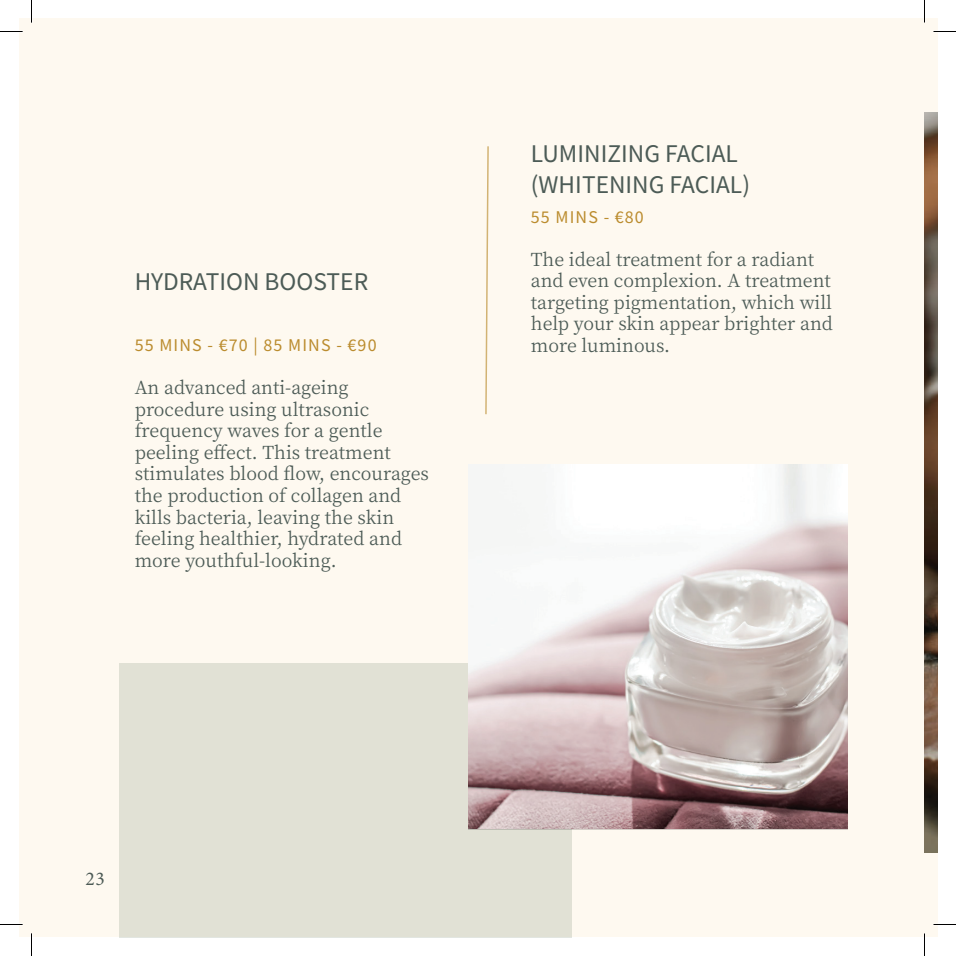
<style>
.page{position:relative;width:956px;height:956px;background:#fff}
.page>*{position:absolute;margin:0;border:0;box-sizing:border-box;transform-origin:0 0}
.t1{font:25.5px/30.6px "Source Sans Variable";color:#4c5b56}
.t2{font:19.5px "Minion Pro";color:#4c5a55}
.t3{font:18px/21.6px "Source Han Serif K";color:#4c5b56}
.t4{font:18px "Source Sans Variable";letter-spacing:.06em;color:#bb8c2e}
</style>
<div class="page">
<div style="left:19px;top:19px;width:918px;height:918px;background:#fef9f0"></div>
<img style="left:924px;top:112px;width:13px;height:740px">
<div style="left:119px;top:663px;width:453px;height:274px;background:#e1e1d5"></div>
<img style="left:469px;top:464px;width:378px;height:366px">
<svg style="left:485px;top:146px;width:4px;height:269px"></svg>
<svg style="left:0;top:31px;width:22px;height:1px"></svg>
<svg style="left:933px;top:31px;width:23px;height:1px"></svg>
<svg style="left:0;top:924px;width:22px;height:1px"></svg>
<svg style="left:933px;top:924px;width:23px;height:1px"></svg>
<svg style="left:31px;top:0;width:1px;height:23px"></svg>
<svg style="left:31px;top:933px;width:1px;height:23px"></svg>
<svg style="left:924px;top:0;width:1px;height:23px"></svg>
<svg style="left:924px;top:933px;width:1px;height:23px"></svg>
<h1 class="t1" style="left:135px;top:267px;width:235px">HYDRATION BOOSTER</h1>
<p class="t4" style="left:135px;top:334px;width:243px">55 MINS - €70 | 85 MINS - €90</p>
<p class="t3" style="left:135px;top:377px;width:296px">An advanced anti-ageing procedure using ultrasonic frequency waves for a gentle peeling effect. This treatment stimulates blood flow, encourages the production of collagen and kills bacteria, leaving the skin feeling healthier, hydrated and more youthful-looking.</p>
<h1 class="t1" style="left:531px;top:138px;width:221px">LUMINIZING FACIAL (WHITENING FACIAL)</h1>
<p class="t4" style="left:531px;top:206px;width:115px">55 MINS - €80</p>
<p class="t3" style="left:531px;top:248px;width:304px">The ideal treatment for a radiant and even complexion. A treatment targeting pigmentation, which will help your skin appear brighter and more luminous.</p>
<p class="t2" style="left:85px;top:865px;width:21px">23</p>
</div>
